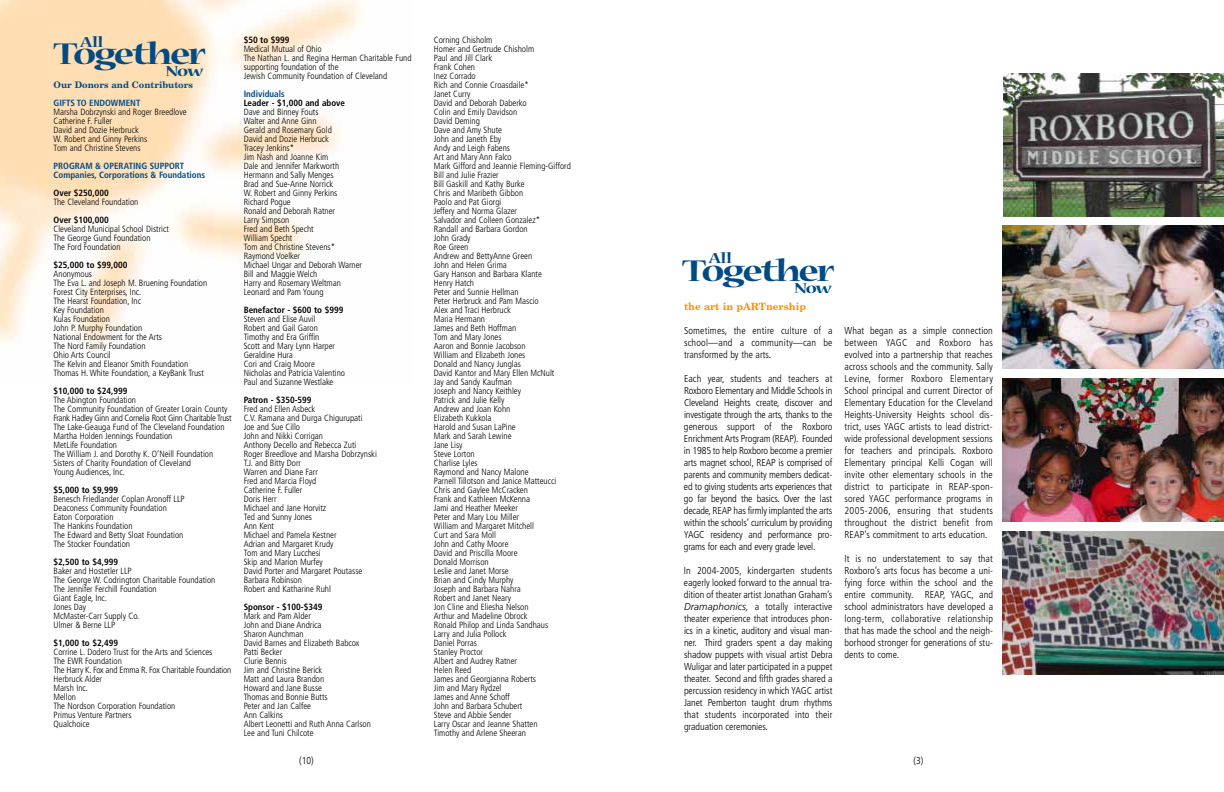
<style>
.page{position:relative;width:1224px;height:792px;background:#fff}
.page>*{position:absolute;margin:0;border:0;box-sizing:border-box;transform-origin:0 0}
.t1{font:700 expanded 33.3px "Nueva";letter-spacing:-.065em;color:#004b84}
.t2{font:700 expanded 16px "Nueva";letter-spacing:-.035em;color:#004b84}
.t3{font:300 condensed 10px/12px "Frutiger";letter-spacing:.005em;color:#000;text-align:justify}
.t4{font:700 10px "New Century Schlbk";color:#ff8f00}
.t5{font:300 condensed 9px/9px "Frutiger";color:#000}
.t6{font:700 condensed 9px "Frutiger";color:#000}
.t7{font:700 condensed 9px/9px "Frutiger";color:#004b84}
.t8{font:700 9px "New Century Schlbk";color:#004b84}
.s1{font-style:italic;font-stretch:normal}
</style>
<div class="page">
<img style="left:1004px;top:73px;width:220px;height:144px">
<img style="left:1002px;top:225px;width:222px;height:144px">
<img style="left:1002px;top:378px;width:222px;height:144px">
<img style="left:1002px;top:531px;width:222px;height:144px">
<h2 class="t2" style="left:80px;top:36px;width:24px">All</h2>
<h1 class="t1" style="left:54px;top:42px;width:154px">Together</h1>
<h2 class="t2" style="left:166px;top:65px;width:39px">Now</h2>
<p class="t8" style="left:54px;top:81px;width:141px">Our Donors and Contributors</p>
<p class="t7" style="left:54px;top:99px;width:88px">GIFTS TO ENDOWMENT</p>
<p class="t5" style="left:54px;top:108px;width:135px">Marsha Dobrzynski and Roger Breedlove<br>Catherine F. Fuller<br>David and Dozie Herbruck<br>W. Robert and Ginny Perkins<br>Tom and Christine Stevens</p>
<p class="t7" style="left:54px;top:162px;width:153px">PROGRAM &amp; OPERATING SUPPORT<br>Companies, Corporations &amp; Foundations</p>
<p class="t6" style="left:54px;top:189px;width:57px">Over $250,000</p>
<p class="t5" style="left:54px;top:198px;width:86px">The Cleveland Foundation</p>
<p class="t6" style="left:54px;top:216px;width:57px">Over $100,000</p>
<p class="t5" style="left:54px;top:225px;width:117px">Cleveland Municipal School District<br>The George Gund Foundation<br>The Ford Foundation</p>
<p class="t6" style="left:54px;top:261px;width:75px">$25,000 to $99,000</p>
<p class="t5" style="left:54px;top:270px;width:155px">Anonymous<br>The Eva L. and Joseph M. Bruening Foundation<br>Forest City Enterprises, Inc.<br>The Hearst Foundation, Inc<br>Key Foundation<br>Kulas Foundation<br>John P. Murphy Foundation<br>National Endowment for the Arts<br>The Nord Family Foundation<br>Ohio Arts Council<br>The Kelvin and Eleanor Smith Foundation<br>Thomas H. White Foundation, a KeyBank Trust</p>
<p class="t6" style="left:54px;top:387px;width:75px">$10,000 to $24,999</p>
<p class="t5" style="left:54px;top:396px;width:180px">The Abington Foundation<br>The Community Foundation of Greater Lorain County Frank Hadley Ginn and Cornelia Root Ginn Charitable Trust The Lake-Geauga Fund of The Cleveland Foundation Martha Holden Jennings Foundation<br>MetLife Foundation<br>The William J. and Dorothy K. O’Neill Foundation Sisters of Charity Foundation of Cleveland<br>Young Audiences, Inc.</p>
<p class="t6" style="left:54px;top:486px;width:66px">$5,000 to $9,999</p>
<p class="t5" style="left:54px;top:495px;width:133px">Benesch Friedlander Coplan Aronoff LLP<br>Deaconess Community Foundation<br>Eaton Corporation<br>The Hankins Foundation<br>The Edward and Betty Sloat Foundation<br>The Stocker Foundation</p>
<p class="t6" style="left:54px;top:558px;width:66px">$2,500 to $4,999</p>
<p class="t5" style="left:54px;top:567px;width:163px">Baker and Hostetler LLP<br>The George W. Codrington Charitable Foundation<br>The Jennifer Ferchill Foundation<br>Giant Eagle, Inc.<br>Jones Day<br>McMaster-Carr Supply Co.<br>Ulmer &amp; Berne LLP</p>
<p class="t6" style="left:54px;top:639px;width:66px">$1,000 to $2,499</p>
<p class="t5" style="left:54px;top:648px;width:179px">Corrine L. Dodero Trust for the Arts and Sciences<br>The EWR Foundation<br>The Harry K. Fox and Emma R. Fox Charitable Foundation<br>Herbruck Alder<br>Marsh Inc.<br>Mellon<br>The Nordson Corporation Foundation<br>Primus Venture Partners<br>Qualchoice</p>
<p class="t6" style="left:244px;top:36px;width:47px">$50 to $999</p>
<p class="t5" style="left:244px;top:45px;width:169px">Medical Mutual of Ohio<br>The Nathan L. and Regina Herman Charitable Fund supporting foundation of the<br>Jewish Community Foundation of Cleveland</p>
<p class="t7" style="left:244px;top:90px;width:43px">Individuals</p>
<p class="t6" style="left:244px;top:99px;width:103px">Leader - $1,000 and above</p>
<p class="t5" style="left:244px;top:108px;width:120px">Dave and Binney Fouts<br>Walter and Anne Ginn<br>Gerald and Rosemary Gold<br>David and Dozie Herbruck<br>Tracey Jenkins*<br>Jim Nash and Joanne Kim<br>Dale and Jennifer Markworth<br>Hermann and Sally Menges<br>Brad and Sue-Anne Norrick<br>W. Robert and Ginny Perkins<br>Richard Pogue<br>Ronald and Deborah Ratner<br>Larry Simpson<br>Fred and Beth Specht<br>William Specht<br>Tom and Christine Stevens*<br>Raymond Voelker<br>Michael Ungar and Deborah Warner<br>Bill and Maggie Welch<br>Harry and Rosemary Weltman<br>Leonard and Pam Young</p>
<p class="t6" style="left:244px;top:306px;width:101px">Benefactor - $600 to $999</p>
<p class="t5" style="left:244px;top:315px;width:103px">Steven and Elise Auvil<br>Robert and Gail Garon<br>Timothy and Era Griffin<br>Scott and Mary Lynn Harper<br>Geraldine Hura<br>Cori and Craig Moore<br>Nicholas and Patricia Valentino<br>Paul and Suzanne Westlake</p>
<p class="t6" style="left:244px;top:396px;width:70px">Patron - $350-599</p>
<p class="t5" style="left:244px;top:405px;width:135px">Fred and Ellen Asbeck<br>C.V. Ramana and Durga Chigurupati<br>Joe and Sue Cillo<br>John and Nikki Corrigan<br>Anthony Decello and Rebecca Zuti<br>Roger Breedlove and Marsha Dobrzynski<br>T.J. and Bitty Dorr<br>Warren and Diane Farr<br>Fred and Marcia Floyd<br>Catherine F. Fuller<br>Doris Herr<br>Michael and Jane Horvitz<br>Ted and Sunny Jones<br>Ann Kent<br>Michael and Pamela Kestner<br>Adrian and Margaret Krudy<br>Tom and Mary Lucchesi<br>Skip and Marion Murfey<br>David Porter and Margaret Poutasse<br>Barbara Robinson<br>Robert and Katharine Ruhl</p>
<p class="t6" style="left:244px;top:603px;width:80px">Sponsor - $100-$349</p>
<p class="t5" style="left:244px;top:612px;width:129px">Mark and Pam Alder<br>John and Diane Andrica<br>Sharon Aunchman<br>David Barnes and Elizabeth Babcox<br>Patti Becker<br>Clurie Bennis<br>Jim and Christine Berick<br>Matt and Laura Brandon<br>Howard and Jane Busse<br>Thomas and Bonnie Butts<br>Peter and Jan Calfee<br>Ann Calkins<br>Albert Leonetti and Ruth Anna Carlson<br>Lee and Tuni Chilcote</p>
<p class="t3" style="left:299px;top:755px;width:16px">(10)</p>
<p class="t5" style="left:434px;top:36px;width:139px">Corning Chisholm<br>Homer and Gertrude Chisholm<br>Paul and Jill Clark<br>Frank Cohen<br>Inez Corrado<br>Rich and Connie Croasdaile*<br>Janet Curry<br>David and Deborah Daberko<br>Colin and Emily Davidson<br>David Deming<br>Dave and Amy Shute<br>John and Janeth Eby<br>Andy and Leigh Fabens<br>Art and Mary Ann Falco<br>Mark Gifford and Jeannie Fleming-Gifford<br>Bill and Julie Frazier<br>Bill Gaskill and Kathy Burke<br>Chris and Maribeth Gibbon<br>Paolo and Pat Giorgi<br>Jeffery and Norma Glazer<br>Salvador and Colleen Gonzalez*<br>Randall and Barbara Gordon<br>John Grady<br>Roe Green<br>Andrew and BettyAnne Green<br>John and Helen Grima<br>Gary Hanson and Barbara Klante<br>Henry Hatch<br>Peter and Sunnie Hellman<br>Peter Herbruck and Pam Mascio<br>Alex and Traci Herbruck<br>Maria Hermann<br>James and Beth Hoffman<br>Tom and Mary Jones<br>Aaron and Bonnie Jacobson<br>William and Elizabeth Jones<br>Donald and Nancy Junglas<br>David Kantor and Mary Ellen McNult<br>Jay and Sandy Kaufman<br>Joseph and Nancy Keithley<br>Patrick and Julie Kelly<br>Andrew and Joan Kohn<br>Elizabeth Kukkola<br>Harold and Susan LaPine<br>Mark and Sarah Lewine<br>Jane Lisy<br>Steve Lorton<br>Charlise Lyles<br>Raymond and Nancy Malone<br>Parnell Tillotson and Janice Matteucci<br>Chris and Gaylee McCracken<br>Frank and Kathleen McKenna<br>Jami and Heather Meeker<br>Peter and Mary Lou Miller<br>William and Margaret Mitchell<br>Curt and Sara Moll<br>John and Cathy Moore<br>David and Priscilla Moore<br>Donald Morrison<br>Leslie and Janet Morse<br>Brian and Cindy Murphy<br>Joseph and Barbara Nahra<br>Robert and Janet Neary<br>Jon Cline and Eliesha Nelson<br>Arthur and Madeline Obrock<br>Ronald Philop and Linda Sandhaus<br>Larry and Julia Pollock<br>Daniel Porras<br>Stanley Proctor<br>Albert and Audrey Ratner<br>Helen Reed<br>James and Georgianna Roberts<br>Jim and Mary Rydzel<br>James and Anne Schoff<br>John and Barbara Schubert<br>Steve and Abbie Sender<br>Larry Oscar and Jeanne Shatten<br>Timothy and Arlene Sheeran</p>
<h2 class="t2" style="left:709px;top:252px;width:24px">All</h2>
<h1 class="t1" style="left:682px;top:258px;width:154px">Together</h1>
<h2 class="t2" style="left:794px;top:282px;width:39px">Now</h2>
<p class="t4" style="left:684px;top:303px;width:124px">the art in pARTnership</p>
<p class="t3" style="left:684px;top:325px;width:150px">Sometimes, the entire culture of a school—and a community—can be transformed by the arts.</p>
<p class="t3" style="left:684px;top:373px;width:150px">Each year, students and teachers at Roxboro Elementary and Middle Schools in Cleveland Heights create, discover and investigate through the arts, thanks to the generous support of the Roxboro Enrichment Arts Program (REAP). Founded in 1985 to help Roxboro become a premier arts magnet school, REAP is comprised of parents and community members dedicat&shy;ed to giving students arts experiences that go far beyond the basics. Over the last decade, REAP has firmly implanted the arts within the schools’ curriculum by providing YAGC residency and performance pro&shy;grams for each and every grade level.</p>
<p class="t3" style="left:684px;top:565px;width:150px">In 2004-2005, kindergarten students eagerly looked forward to the annual tra&shy;dition of theater artist Jonathan Graham’s <span class="s1">Dramaphonics,</span> a totally interactive theater experience that introduces phon&shy;ics in a kinetic, auditory and visual man&shy;ner. Third graders spent a day making shadow puppets with visual artist Debra Wuligar and later participated in a puppet theater. Second and fifth grades shared a percussion residency in which YAGC artist Janet Pemberton taught drum rhythms that students incorporated into their graduation ceremonies.</p>
<p class="t3" style="left:844px;top:325px;width:150px">What began as a simple connection between YAGC and Roxboro has evolved into a partnership that reaches across schools and the community. Sally Levine, former Roxboro Elementary School principal and current Director of Elementary Education for the Cleveland Heights-University Heights school dis&shy;trict, uses YAGC artists to lead district&shy;wide professional development sessions for teachers and principals. Roxboro Elementary principal Kelli Cogan will invite other elementary schools in the district to participate in REAP-spon&shy;sored YAGC performance programs in 2005-2006, ensuring that students throughout the district benefit from REAP’s commitment to arts education.</p>
<p class="t3" style="left:844px;top:553px;width:150px">It is no understatement to say that Roxboro’s arts focus has become a uni&shy;fying force within the school and the entire community. REAP, YAGC, and school administrators have developed a long-term, collaborative relationship that has made the school and the neigh&shy;borhood stronger for generations of stu&shy;dents to come.</p>
<p class="t3" style="left:914px;top:755px;width:11px">(3)</p>
</div>
